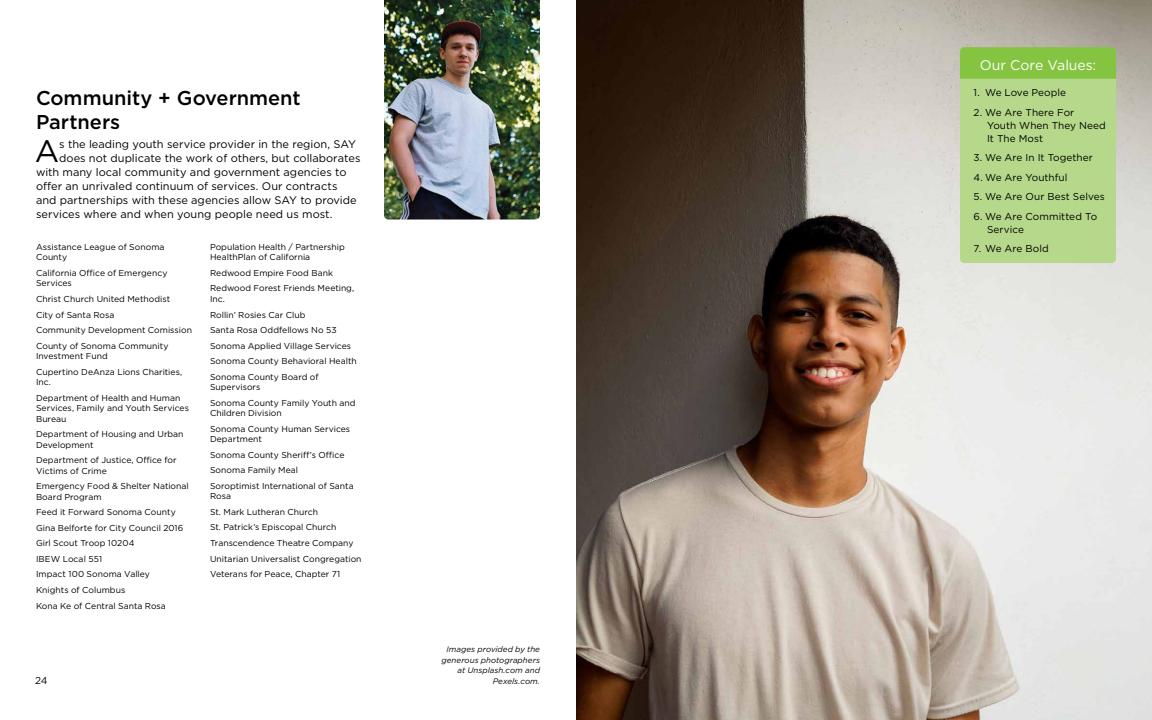
<style>
.page{position:relative;width:1152px;height:720px;background:#fff}
.page>*{position:absolute;margin:0;border:0;box-sizing:border-box;transform-origin:0 0}
.t1{font:31px "Gotham";color:#000}
.t2{font:500 20px/24px "Gotham";color:#000}
.t3{font:14px "Gotham";letter-spacing:-.005em;color:#fff}
.t4{font:11px "Gotham";color:#000}
.t5{font:10px/13px "Gotham";letter-spacing:.005em;color:#000}
.t6{font:8.6px/15.5px "Gotham";letter-spacing:.005em;color:#000}
.t7{font:italic 8px/10.5px "Gotham";letter-spacing:.005em;color:#000;text-align:right}
</style>
<div class="page">
<img style="left:576px;top:0;width:576px;height:720px">
<img style="left:384px;top:0;width:156px;height:220px">
<svg style="left:960px;top:47px;width:156px;height:216px"></svg>
<h2 class="t2" style="left:36px;top:86px;width:266px">Community + Government<br>Partners</h2>
<h1 class="t1" style="left:35px;top:131px;width:26px">A</h1>
<p class="t4" style="left:59px;top:137px;width:298px">s the leading youth service provider in the region, SAY</p>
<p class="t4" style="left:59px;top:151px;width:303px">does not duplicate the work of others, but collaborates</p>
<p class="t4" style="left:36px;top:165px;width:312px">with many local community and government agencies to</p>
<p class="t4" style="left:36px;top:179px;width:303px">offer an unrivaled continuum of services. Our contracts</p>
<p class="t4" style="left:36px;top:193px;width:322px">and partnerships with these agencies allow SAY to provide</p>
<p class="t4" style="left:36px;top:207px;width:296px">services where and when young people need us most.</p>
<p class="t6" style="left:36px;top:241px;width:130px;line-height:10.5px">Assistance League of Sonoma<br>County</p>
<p class="t6" style="left:36px;top:267px;width:133px;line-height:10.5px">California Office of Emergency<br>Services</p>
<p class="t6" style="left:36px;top:291px;width:158px">Christ Church United Methodist<br>City of Santa Rosa<br>Community Development Comission<br>County of Sonoma Community</p>
<p class="t6" style="left:36px;top:348px;width:148px">Investment Fund<br>Cupertino DeAnza Lions Charities,</p>
<p class="t6" style="left:36px;top:374px;width:146px">Inc.<br>Department of Health and Human</p>
<p class="t6" style="left:36px;top:403px;width:154px;line-height:10.5px">Services, Family and Youth Services<br>Bureau</p>
<p class="t6" style="left:36px;top:429px;width:149px;line-height:10.5px">Department of Housing and Urban<br>Development</p>
<p class="t6" style="left:36px;top:455px;width:142px;line-height:10.5px">Department of Justice, Office for<br>Victims of Crime</p>
<p class="t6" style="left:36px;top:481px;width:154px;line-height:10.5px">Emergency Food &amp; Shelter National<br>Board Program</p>
<p class="t6" style="left:36px;top:504px;width:149px">Feed it Forward Sonoma County<br>Gina Belforte for City Council 2016<br>Girl Scout Troop 10204<br>IBEW Local 551<br>Impact 100 Sonoma Valley<br>Knights of Columbus<br>Kona Ke of Central Santa Rosa</p>
<p class="t6" style="left:210px;top:241px;width:136px;line-height:10.5px">Population Health / Partnership<br>HealthPlan of California</p>
<p class="t6" style="left:210px;top:265px;width:146px">Redwood Empire Food Bank<br>Redwood Forest Friends Meeting,</p>
<p class="t6" style="left:210px;top:291px;width:148px">Inc.<br>Rollin’ Rosies Car Club<br>Santa Rosa Oddfellows No 53<br>Sonoma Applied Village Services<br>Sonoma County Behavioral Health<br>Sonoma County Board of</p>
<p class="t6" style="left:210px;top:379px;width:147px">Supervisors<br>Sonoma County Family Youth and</p>
<p class="t6" style="left:210px;top:405px;width:142px">Children Division<br>Sonoma County Human Services</p>
<p class="t6" style="left:210px;top:431px;width:145px">Department<br>Sonoma County Sheriff’s Office<br>Sonoma Family Meal<br>Soroptimist International of Santa</p>
<p class="t6" style="left:210px;top:488px;width:153px">Rosa<br>St. Mark Lutheran Church<br>St. Patrick’s Episcopal Church<br>Transcendence Theatre Company<br>Unitarian Universalist Congregation<br>Veterans for Peace, Chapter 71</p>
<p class="t5" style="left:35px;top:674px;width:14px">24</p>
<p class="t7" style="left:442px;top:644px;width:100px">Images provided by the generous photographers at Unsplash.com and<br>Pexels.com.</p>
<h3 class="t3" style="left:980px;top:56px;width:118px">Our Core Values:</h3>
<p class="t5" style="left:974px;top:86px;width:94px">1. We Love People</p>
<p class="t5" style="left:987px;top:105px;width:120px;text-indent:-14px">2. We Are There For<br>Youth When They Need<br>It The Most</p>
<p class="t5" style="left:974px;top:151px;width:121px">3. We Are In It Together</p>
<p class="t5" style="left:974px;top:170px;width:95px">4. We Are Youthful</p>
<p class="t5" style="left:974px;top:190px;width:133px">5. We Are Our Best Selves</p>
<p class="t5" style="left:987px;top:209px;width:112px;text-indent:-14px">6. We Are Committed To<br>Service</p>
<p class="t5" style="left:974px;top:242px;width:77px">7. We Are Bold</p>
</div>
